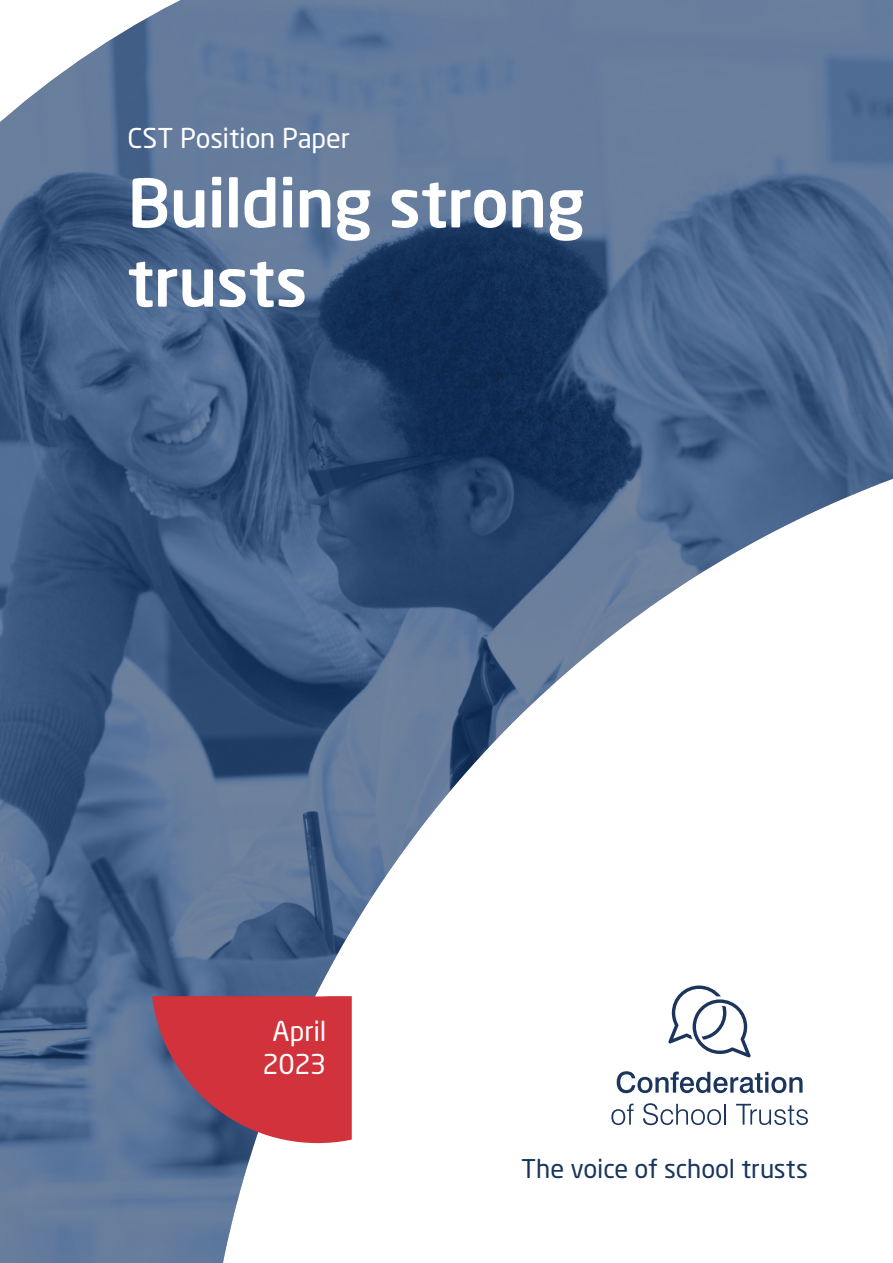
<style>
.page{position:relative;width:893px;height:1263px;background:#fff}
.page>*{position:absolute;margin:0;border:0;box-sizing:border-box;transform-origin:0 0}
.t1{font:500 66px/79.2px "Neo Sans Pro";letter-spacing:-.01em;color:#fff}
.t2{font:27px/32.4px "Neo Sans Pro";letter-spacing:-.005em;color:#fff;text-align:center}
.t3{font:25.5px "Neo Sans Pro";letter-spacing:-.005em;color:#18355d}
</style>
<div class="page">
<img style="left:0;top:0;width:893px;height:1263px">
<svg style="left:151px;top:996px;width:201px;height:166px;background:#b44a5a"></svg>
<svg style="left:617px;top:1071px;width:185px;height:22px"></svg>
<svg style="left:611px;top:1103px;width:23px;height:22px"></svg>
<svg style="left:643px;top:1103px;width:78px;height:22px"></svg>
<hr style="left:724px;top:1104px;width:2px;height:20px;background:#1b355d">
<svg style="left:736px;top:1104px;width:72px;height:21px"></svg>
<svg style="left:668px;top:985px;width:83px;height:72px"></svg>
<p class="t2" style="left:128px;top:122px;width:224px">CST Position Paper</p>
<h1 class="t1" style="left:128px;top:162px;width:459px">Building strong trusts</h1>
<p class="t2" style="left:263px;top:1015px;width:65px">April<br>2023</p>
<p class="t3" style="left:521px;top:1153px;width:288px">The voice of school trusts</p>
</div>
